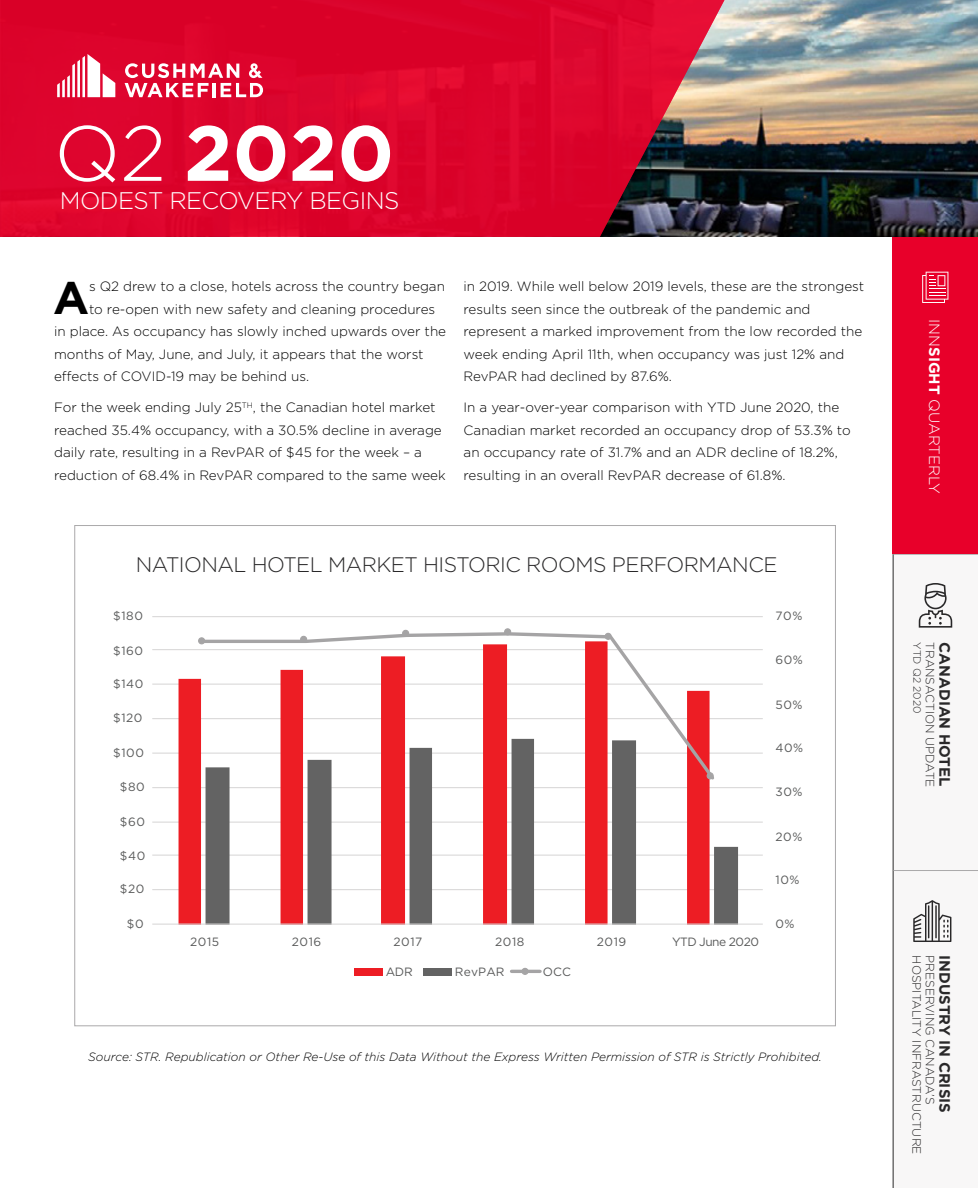
<style>
.page{position:relative;width:978px;height:1188px;background:#fff}
.page>*{position:absolute;margin:0;border:0;box-sizing:border-box;transform-origin:0 0}
.t1{font:700 78px "Gotham";color:#fff}
.t2{font:700 45.6px "Gotham";color:#000}
.t3{font:300 24px "Gotham";letter-spacing:-.025em;color:#fff}
.t4{font:300 21px "Gotham";letter-spacing:-.025em;color:#292829}
.t5{font:700 15px "Gotham";color:#292829}
.t6{font:300 15px "Gotham";color:#fff}
.t7{font:300 13.5px/22.5px "Gotham";color:#000}
.t8{font:italic 300 12px "Gotham";color:#000}
.t9{font:12px "Gotham";letter-spacing:.05em;color:#595a5a}
.t10{font:300 12px "Gotham";color:#292829}
.t11{font:12px "Gotham";letter-spacing:-.04em;color:#595a5a}
.t12{font:300 10.5px "Gotham";color:#292829}
.s1{font-weight:300}
.s2{font-weight:700}
</style>
<div class="page">
<div style="left:894px;top:237px;width:84px;height:951px;background:#f8f7f7"></div>
<hr style="left:893px;top:0;width:1px;height:1188px;background:#292829">
<hr style="left:894px;top:870px;width:84px;height:1px;background:#aaa9aa">
<hr style="left:894px;top:554px;width:84px;height:1px;background:#aaa9aa">
<svg style="left:919px;top:583px;width:33px;height:45px"></svg>
<svg style="left:913px;top:900px;width:38px;height:42px"></svg>
<img style="left:724px;top:0;width:254px;height:237px">
<svg style="left:0;top:0;width:724px;height:237px;background:#d00b2f"></svg>
<svg style="left:57px;top:54px;width:58px;height:43px"></svg>
<svg style="left:125px;top:63px;width:138px;height:34px"></svg>
<hr style="left:152px;top:889px;width:611px;height:1px;background:#dad9d9">
<hr style="left:152px;top:855px;width:611px;height:1px;background:#dad9d9">
<hr style="left:152px;top:822px;width:611px;height:1px;background:#dad9d9">
<hr style="left:152px;top:787px;width:611px;height:1px;background:#dad9d9">
<hr style="left:152px;top:753px;width:611px;height:1px;background:#dad9d9">
<hr style="left:152px;top:718px;width:611px;height:1px;background:#dad9d9">
<hr style="left:152px;top:684px;width:611px;height:1px;background:#dad9d9">
<hr style="left:152px;top:649px;width:611px;height:1px;background:#dad9d9">
<hr style="left:152px;top:616px;width:611px;height:1px;background:#dad9d9">
<svg style="left:179px;top:642px;width:27px;height:282px;fill:#ed1d24"></svg>
<svg style="left:206px;top:752px;width:532px;height:172px"></svg>
<hr style="left:152px;top:924px;width:611px;height:1px;background:#dad9d9">
<svg style="left:201px;top:631px;width:516px;height:152px"></svg>
<svg style="left:199px;top:638px;width:6px;height:6px"></svg>
<div style="left:198px;top:637px;width:7px;height:7px;border:1px solid #a5a4a5;border-radius:50%"></div>
<svg style="left:301px;top:636px;width:6px;height:6px"></svg>
<div style="left:300px;top:636px;width:7px;height:7px;border:1px solid #a5a4a5;border-radius:50%"></div>
<svg style="left:403px;top:630px;width:6px;height:6px"></svg>
<div style="left:402px;top:630px;width:7px;height:7px;border:1px solid #a5a4a5;border-radius:50%"></div>
<svg style="left:505px;top:629px;width:6px;height:6px"></svg>
<div style="left:504px;top:628px;width:7px;height:7px;border:1px solid #a5a4a5;border-radius:50%"></div>
<svg style="left:605px;top:633px;width:6px;height:6px"></svg>
<div style="left:605px;top:633px;width:7px;height:7px;border:1px solid #a5a4a5;border-radius:50%"></div>
<svg style="left:707px;top:773px;width:6px;height:6px"></svg>
<div style="left:707px;top:772px;width:7px;height:7px;border:1px solid #a5a4a5;border-radius:50%"></div>
<div style="left:354px;top:968px;width:29px;height:8px;background:#ed1d24"></div>
<div style="left:423px;top:968px;width:29px;height:8px;background:#636363"></div>
<hr style="left:512px;top:970px;width:28px;height:3px;background:#a5a4a5">
<div style="left:521px;top:968px;width:8px;height:7px;border:1px solid #a5a4a5;border-radius:50%"></div>
<div style="left:893px;top:237px;width:85px;height:317px;background:#e8002a"></div>
<svg style="left:922px;top:272px;width:26px;height:31px"></svg>
<h1 class="t1" style="left:54px;top:102px;width:342px"><span class="s1">Q2</span> 2020</h1>
<h3 class="t3" style="left:60px;top:186px;width:341px">MODEST RECOVERY BEGINS</h3>
<h2 class="t2" style="left:53px;top:267px;width:38px">A</h2>
<p class="t7" style="left:89px;top:275px;width:357px">s Q2 drew to a close, hotels across the country began</p>
<p class="t7" style="left:89px;top:297px;width:348px">to re-open with new safety and cleaning procedures</p>
<p class="t7" style="left:54px;top:320px;width:394px">in place. As occupancy has slowly inched upwards over the</p>
<p class="t7" style="left:54px;top:342px;width:371px">months of May, June, and July, it appears that the worst</p>
<p class="t7" style="left:54px;top:365px;width:257px">effects of COVID-19 may be behind us.</p>
<p class="t7" style="left:54px;top:396px;width:393px">For the week ending July 25<sup>TH</sup>, the Canadian hotel market reached 35.4% occupancy, with a 30.5% decline in average daily rate, resulting in a RevPAR of $45 for the week – a reduction of 68.4% in RevPAR compared to the same week</p>
<p class="t7" style="left:464px;top:275px;width:402px">in 2019. While well below 2019 levels, these are the strongest results seen since the outbreak of the pandemic and represent a marked improvement from the low recorded the week ending April 11th, when occupancy was just 12% and RevPAR had declined by 87.6%.</p>
<p class="t7" style="left:464px;top:396px;width:389px">In a year-over-year comparison with YTD June 2020, the Canadian market recorded an occupancy drop of 53.3% to an occupancy rate of 31.7% and an ADR decline of 18.2%, resulting in an overall RevPAR decrease of 61.8%.</p>
<h3 class="t4" style="left:136px;top:552px;width:643px">NATIONAL HOTEL MARKET HISTORIC ROOMS PERFORMANCE</h3>
<p class="t9" style="left:113px;top:608px;width:31px">$180</p>
<p class="t9" style="left:113px;top:643px;width:31px">$160</p>
<p class="t9" style="left:113px;top:676px;width:32px">$140</p>
<p class="t9" style="left:113px;top:710px;width:31px">$120</p>
<p class="t9" style="left:113px;top:745px;width:32px">$100</p>
<p class="t9" style="left:120px;top:779px;width:26px">$80</p>
<p class="t9" style="left:120px;top:814px;width:27px">$60</p>
<p class="t9" style="left:120px;top:848px;width:27px">$40</p>
<p class="t9" style="left:120px;top:881px;width:26px">$20</p>
<p class="t9" style="left:127px;top:916px;width:18px">$0</p>
<p class="t9" style="left:190px;top:934px;width:31px">2015</p>
<p class="t9" style="left:292px;top:934px;width:31px">2016</p>
<p class="t9" style="left:393px;top:934px;width:30px">2017</p>
<p class="t9" style="left:495px;top:934px;width:31px">2018</p>
<p class="t9" style="left:597px;top:934px;width:31px">2019</p>
<p class="t11" style="left:672px;top:934px;width:88px">YTD June 2020</p>
<p class="t9" style="left:386px;top:964px;width:28px">ADR</p>
<p class="t9" style="left:455px;top:964px;width:51px">RevPAR</p>
<p class="t9" style="left:543px;top:964px;width:30px">OCC</p>
<p class="t9" style="left:775px;top:608px;width:28px">70%</p>
<p class="t9" style="left:775px;top:652px;width:29px">60%</p>
<p class="t9" style="left:775px;top:697px;width:29px">50%</p>
<p class="t9" style="left:775px;top:740px;width:29px">40%</p>
<p class="t9" style="left:775px;top:784px;width:29px">30%</p>
<p class="t9" style="left:775px;top:829px;width:28px">20%</p>
<p class="t9" style="left:775px;top:872px;width:26px">10%</p>
<p class="t9" style="left:775px;top:916px;width:21px">0%</p>
<p class="t8" style="left:88px;top:1049px;width:735px">Source: STR. Republication or Other Re-Use of this Data Without the Express Written Permission of STR is Strictly Prohibited.</p>
<p class="t6" style="left:944px;top:319px;width:176px;rotate:90deg">INN<span class="s2">SIGHT</span> QUARTERLY</p>
<p class="t12" style="left:924px;top:642px;width:73px;rotate:90deg">YTD Q2 2020</p>
<p class="t10" style="left:938px;top:642px;width:147px;rotate:90deg">TRANSACTION UPDATE</p>
<p class="t5" style="left:955px;top:642px;width:146px;rotate:90deg">CANADIAN HOTEL</p>
<p class="t10" style="left:924px;top:955px;width:200px;rotate:90deg">HOSPITALITY INFRASTRUCTURE</p>
<p class="t10" style="left:938px;top:955px;width:150px;rotate:90deg">PRESERVING CANADA’S</p>
<p class="t5" style="left:955px;top:955px;width:159px;rotate:90deg">INDUSTRY IN CRISIS</p>
</div>
